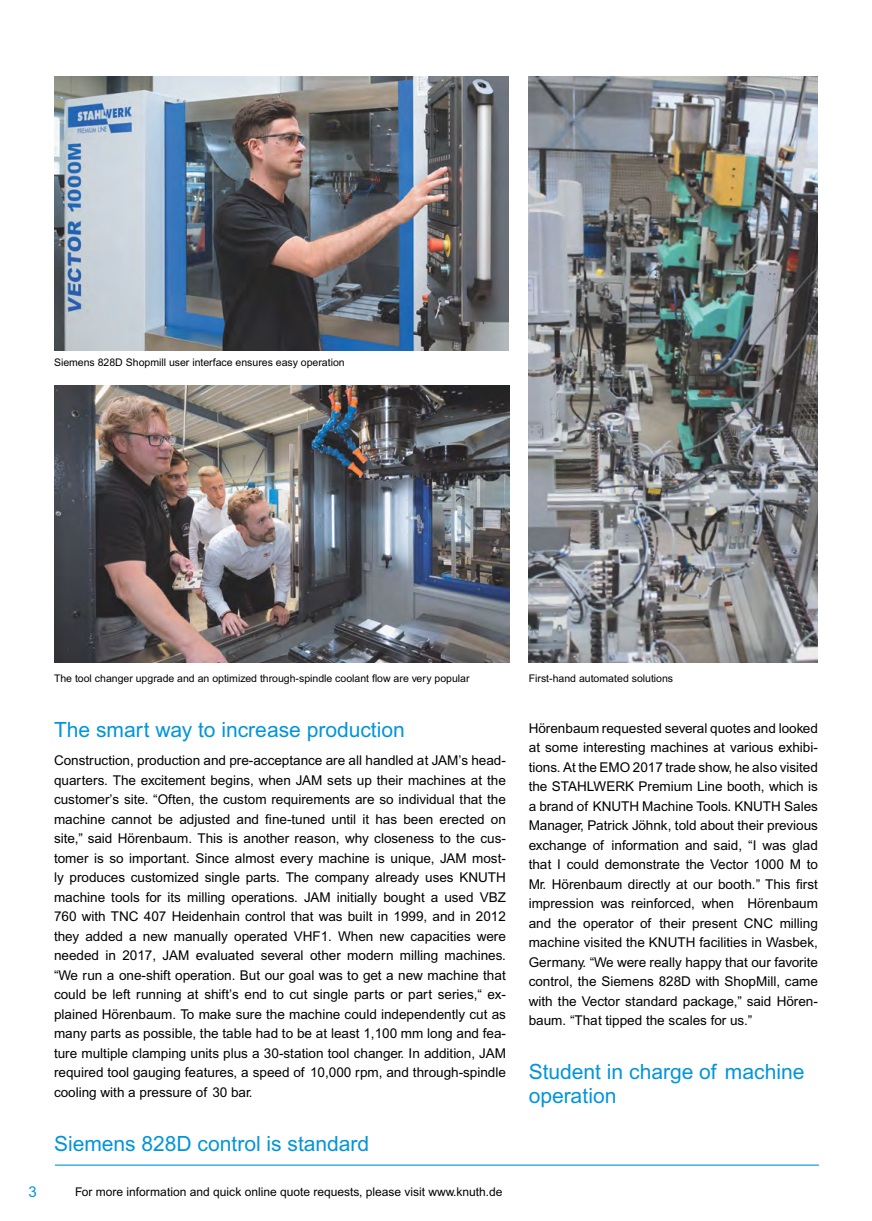
<style>
.page{position:relative;width:872px;height:1221px;background:#fff}
.page>*{position:absolute;margin:0;border:0;box-sizing:border-box;transform-origin:0 0}
.t1{font:21px/24px "Arial MT Pro Cyr";color:#0095da}
.t2{font:15px "Arial MT Pro";color:#0095da}
.t3{font:13.5px/19.5px "Arial MT Pro Cyr";color:#000;text-align:justify}
.t4{font:12px "Arial MT Pro";color:#000}
.t5{font:10.5px "Arial MT Pro Cyr";color:#000}
</style>
<div class="page">
<img style="left:55px;top:77px;width:453px;height:274px">
<img style="left:54px;top:385px;width:455px;height:277px">
<img style="left:529px;top:77px;width:289px;height:585px">
<hr style="left:55px;top:1164px;width:764px;height:1px;background:#0095da">
<p class="t5" style="left:54px;top:357px;width:292px">Siemens 828D Shopmill user interface ensures easy operation</p>
<p class="t5" style="left:54px;top:672px;width:417px">The tool changer upgrade and an optimized through-spindle coolant flow are very popular</p>
<h1 class="t1" style="left:54px;top:719px;width:352px">The smart way to increase production</h1>
<p class="t3" style="left:54px;top:751px;width:453px">Construction, production and pre-acceptance are all handled at JAM’s head&shy;quarters. The excitement begins, when JAM sets up their machines at the customer’s site. “Often, the custom requirements are so individual that the machine cannot be adjusted and fine-tuned until it has been erected on site,” said Hörenbaum. This is another reason, why closeness to the cus&shy;tomer is so important. Since almost every machine is unique, JAM most&shy;ly produces customized single parts. The company already uses KNUTH machine tools for its milling operations. JAM initially bought a used VBZ 760 with TNC 407 Heidenhain control that was built in 1999, and in 2012 they added a new manually operated VHF1. When new capacities were needed in 2017, JAM evaluated several other modern milling machines. “We run a one-shift operation. But our goal was to get a new machine that could be left running at shift’s end to cut single parts or part series,“ ex&shy;plained Hörenbaum. To make sure the machine could independently cut as many parts as possible, the table had to be at least 1,100 mm long and fea&shy;ture multiple clamping units plus a 30-station tool changer. In addition, JAM required tool gauging features, a speed of 10,000 rpm, and through-spindle cooling with a pressure of 30 bar.</p>
<h1 class="t1" style="left:54px;top:1132px;width:317px">Siemens 828D control is standard</h1>
<p class="t2" style="left:28px;top:1182px;width:10px">3</p>
<p class="t4" style="left:75px;top:1184px;width:429px">For more information and quick online quote requests, please visit www.knuth.de</p>
<p class="t5" style="left:529px;top:672px;width:146px">First-hand automated solutions</p>
<p class="t3" style="left:529px;top:719px;width:291px">Hörenbaum requested several quotes and looked at some interesting machines at various exhibi&shy;tions. At the EMO 2017 trade show, he also visited the STAHLWERK Premium Line booth, which is a brand of KNUTH Machine Tools. KNUTH Sales Manager, Patrick Jöhnk, told about their previous exchange of information and said, “I was glad that I could demonstrate the Vector 1000 M to Mr. Hörenbaum directly at our booth.” This first impression was reinforced, when Hörenbaum and the operator of their present CNC milling machine visited the KNUTH facilities in Wasbek, Germany. “We were really happy that our favorite control, the Siemens 828D with ShopMill, came with the Vector standard package,” said Hören&shy;baum. “That tipped the scales for us.”</p>
<h1 class="t1" style="left:529px;top:1060px;width:277px">Student in charge of machine operation</h1>
</div>
